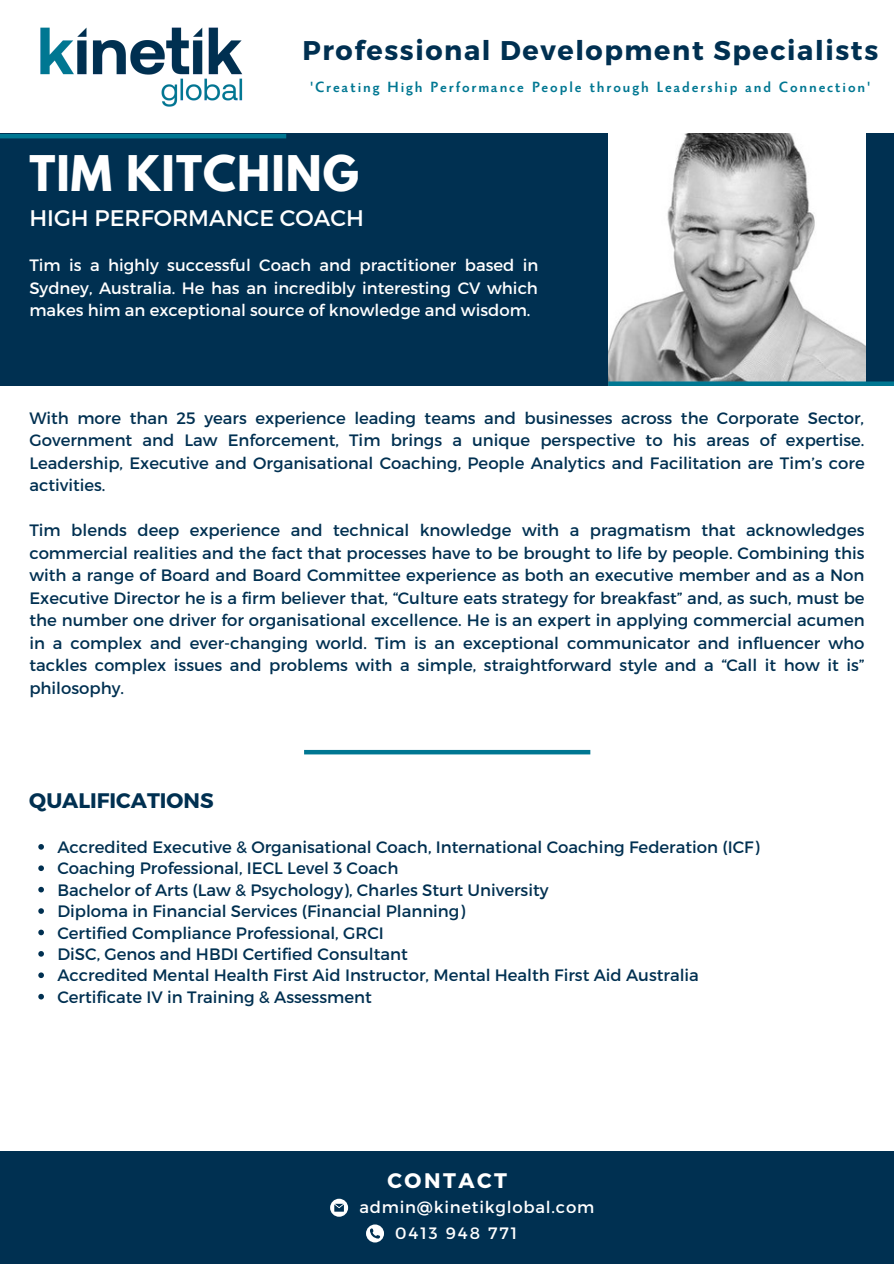
<style>
.page{position:relative;width:894px;height:1264px;background:#fff}
.page>*{position:absolute;margin:0;border:0;box-sizing:border-box;transform-origin:0 0}
.t1{font:700 43.5px "League Spartan";letter-spacing:.025em;color:#fff}
.t2{font:700 27px "Montserrat";letter-spacing:.06em;color:#003051}
.t3{font:22.5px "Montserrat";color:#fff}
.t4{font:700 21px "Montserrat";color:#003051}
.t5{font:700 21px "Montserrat";letter-spacing:.12em;color:#fff}
.t6{font:16.5px/22.5px "Montserrat";color:#003051;text-align:justify}
.t7{font:16.5px/22.5px "Montserrat";color:#fff;text-align:justify}
.t8{font:700 16.5px "Monterchi Sans";letter-spacing:.115em;color:#007792}
.t9{font:16.5px "Montserrat";letter-spacing:.045em;color:#fff}
.t10{font:16.5px "Montserrat";letter-spacing:.12em;color:#fff}
</style>
<div class="page">
<div style="left:0;top:134px;width:893px;height:251px;background:#003051"></div>
<img style="left:608px;top:133px;width:257px;height:248px">
<img style="left:40px;top:27px;width:203px;height:80px">
<hr style="left:304px;top:750px;width:286px;height:4px;background:#007792">
<div style="left:608px;top:381px;width:285px;height:5px;background:#007792"></div>
<hr style="left:0;top:134px;width:286px;height:4px;background:#007792">
<svg style="left:38px;top:844px;width:6px;height:5px"></svg>
<svg style="left:38px;top:865px;width:6px;height:6px"></svg>
<svg style="left:38px;top:886px;width:6px;height:6px"></svg>
<svg style="left:38px;top:908px;width:6px;height:5px"></svg>
<svg style="left:38px;top:929px;width:6px;height:6px"></svg>
<svg style="left:38px;top:951px;width:6px;height:5px"></svg>
<svg style="left:38px;top:972px;width:6px;height:6px"></svg>
<svg style="left:38px;top:993px;width:6px;height:6px"></svg>
<div style="left:0;top:1151px;width:893px;height:112px;background:#003051"></div>
<svg style="left:366px;top:1224px;width:18px;height:18px"></svg>
<svg style="left:330px;top:1198px;width:18px;height:18px"></svg>
<p class="t2" style="left:302px;top:33px;width:577px">Professional Development Specialists</p>
<p class="t8" style="left:310px;top:79px;width:561px">'Creating High Performance People through Leadership and Connection'</p>
<p class="t1" style="left:29px;top:152px;width:331px">TIM KITCHING</p>
<p class="t3" style="left:29px;top:203px;width:336px">HIGH PERFORMANCE COACH</p>
<p class="t7" style="left:29px;top:253px;width:510px">Tim is a highly successful Coach and practitioner based in Sydney, Australia. He has an incredibly interesting CV which makes him an exceptional source of knowledge and wisdom.</p>
<p class="t6" style="left:29px;top:405px;width:836px">With more than 25 years experience leading teams and businesses across the Corporate Sector, Government and Law Enforcement, Tim brings a unique perspective to his areas of expertise.<br>Leadership, Executive and Organisational Coaching, People Analytics and Facilitation are Tim’s core activities.</p>
<p class="t6" style="left:29px;top:518px;width:836px">Tim blends deep experience and technical knowledge with a pragmatism that acknowledges commercial realities and the fact that processes have to be brought to life by people. Combining this with a range of Board and Board Committee experience as both an executive member and as a Non Executive Director he is a firm believer that, “Culture eats strategy for breakfast” and, as such, must be the number one driver for organisational excellence. He is an expert in applying commercial acumen in a complex and ever-changing world. Tim is an exceptional communicator and influencer who tackles complex issues and problems with a simple, straightforward style and a “Call it how it is” philosophy.</p>
<p class="t4" style="left:29px;top:786px;width:186px">QUALIFICATIONS</p>
<p class="t6" style="left:57px;top:835px;width:703px">Accredited Executive &amp; Organisational Coach, International Coaching Federation (ICF)</p>
<p class="t6" style="left:57px;top:856px;width:342px">Coaching Professional, IECL Level 3 Coach</p>
<p class="t6" style="left:57px;top:877px;width:492px">Bachelor of Arts (Law &amp; Psychology), Charles Sturt University</p>
<p class="t6" style="left:57px;top:899px;width:409px">Diploma in Financial Services (Financial Planning)</p>
<p class="t6" style="left:57px;top:920px;width:328px">Certified Compliance Professional, GRCI</p>
<p class="t6" style="left:57px;top:942px;width:352px">DiSC, Genos and HBDI Certified Consultant</p>
<p class="t6" style="left:57px;top:963px;width:643px">Accredited Mental Health First Aid Instructor, Mental Health First Aid Australia</p>
<p class="t6" style="left:57px;top:984px;width:316px">Certificate IV in Training &amp; Assessment</p>
<p class="t5" style="left:387px;top:1166px;width:121px">CONTACT</p>
<p class="t10" style="left:395px;top:1222px;width:124px">0413 948 771</p>
<p class="t9" style="left:359px;top:1196px;width:236px">admin@kinetikglobal.com</p>
</div>
